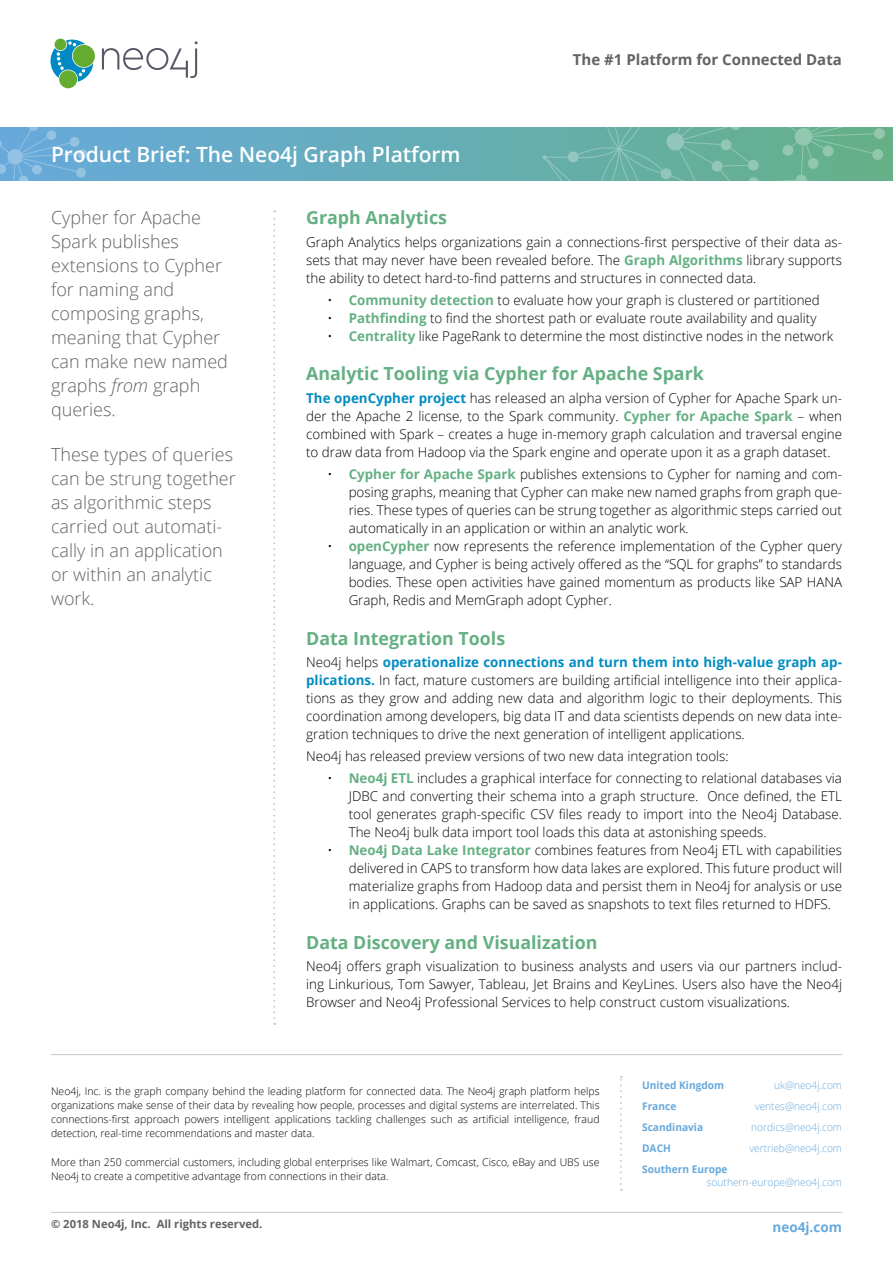
<style>
.page{position:relative;width:893px;height:1263px;background:#fff}
.page>*{position:absolute;margin:0;border:0;box-sizing:border-box;transform-origin:0 0}
.t1{font:600 21px "Open Sans";color:#fff}
.t2{font:300 18px/24px "Open Sans";color:#646363}
.t3{font:700 18px "Open Sans";color:#64b083}
.t4{font:700 15px "Open Sans";color:#646363}
.t5{font:300 13.5px/18px "Open Sans";color:#000;text-align:justify}
.t6{font:700 13.5px "Open Sans";color:#67a8db}
.t7{font:700 11.25px "Open Sans";color:#646363}
.t8{font:300 10.5px/14.1px "Open Sans";color:#000;text-align:justify}
.t9{font:300 10.5px "Open Sans";color:#67a8db}
.t10{font:700 10.5px "Open Sans";color:#67a8db}
.s1{font-style:italic}
.s2{font-weight:700;color:#64b083}
.s3{font-weight:700;color:#008dc2}
.s4{color:#fff}
</style>
<div class="page">
<hr style="left:51px;top:1212px;width:791px;height:1px;background:#c6c6c6">
<hr style="left:51px;top:1054px;width:791px;height:1px;background:#c6c6c6">
<svg style="left:273px;top:210px;width:2px;height:815px"></svg>
<svg style="left:620px;top:1076px;width:2px;height:115px"></svg>
<svg style="left:79px;top:127px;width:814px;height:54px;background:#65acbe"></svg>
<svg style="left:666px;top:133px;width:18px;height:17px"></svg>
<div style="left:661px;top:168px;width:11px;height:11px;background:#92c6ba;border-radius:50%"></div>
<div style="left:874px;top:128px;width:11px;height:11px;background:#92c7aa;border-radius:50%"></div>
<div style="left:872px;top:149px;width:11px;height:11px;background:#92c7aa;border-radius:50%"></div>
<svg style="left:542px;top:127px;width:121px;height:54px;background:#69b0a7"></svg>
<svg style="left:670px;top:127px;width:205px;height:54px;background:#6bb297"></svg>
<div style="left:78px;top:149px;width:9px;height:10px;background:#94c3e0;border-radius:50%"></div>
<div style="left:76px;top:168px;width:10px;height:10px;background:#94c3e0;border-radius:50%"></div>
<svg style="left:0;top:127px;width:79px;height:54px;background:#6fadd9"></svg>
<svg style="left:102px;top:41px;width:96px;height:37px"></svg>
<svg style="left:51px;top:40px;width:42px;height:42px"></svg>
<div style="left:73px;top:45px;width:22px;height:22px;background:#64ab30;border-radius:50%"></div>
<div style="left:59px;top:70px;width:18px;height:18px;background:#64ab30;border-radius:50%"></div>
<div style="left:55px;top:39px;width:11px;height:11px;background:#64ab30;border-radius:50%"></div>
<h1 class="t1" style="left:51px;top:140px;width:411px">Product Brief: The Neo4j Graph Platform</h1>
<p class="t4" style="left:573px;top:49px;width:270px">The #1 Platform for Connected Data</p>
<h2 class="t2" style="left:51px;top:205px;width:178px">Cypher for Apache<br>Spark publishes extensions to Cypher for naming and composing graphs, meaning that Cypher can make new named graphs <span class="s1">from</span> graph queries.</h2>
<h2 class="t2" style="left:51px;top:442px;width:186px">These types of queries can be strung together as algorithmic steps carried out automati&shy;cally in an application or within an analytic work.</h2>
<h2 class="t3" style="left:306px;top:205px;width:142px">Graph Analytics</h2>
<p class="t5" style="left:306px;top:232px;width:537px">Graph Analytics helps organizations gain a connections-first perspective of their data as&shy;sets that may never have been revealed before. The <span class="s2">Graph Algorithms</span> library supports the ability to detect hard-to-find patterns and structures in connected data.</p>
<p class="t5" style="left:327px;top:290px;width:494px">• <span class="s2">Community detection</span> to evaluate how your graph is clustered or partitioned</p>
<p class="t5" style="left:327px;top:308px;width:491px">• <span class="s2">Pathfinding</span> to find the shortest path or evaluate route availability and quality</p>
<p class="t5" style="left:327px;top:326px;width:507px">• <span class="s2">Centrality</span> like PageRank to determine the most distinctive nodes in the network</p>
<h2 class="t3" style="left:306px;top:361px;width:399px">Analytic Tooling via Cypher for Apache Spark</h2>
<p class="t5" style="left:306px;top:388px;width:537px"><span class="s3">The openCypher project</span> has released an alpha version of Cypher for Apache Spark un&shy;der the Apache 2 license, to the Spark community. <span class="s2">Cypher for Apache Spark</span> – when combined with Spark – creates a huge in-memory graph calculation and traversal engine to draw data from Hadoop via the Spark engine and operate upon it as a graph dataset.</p>
<p class="t5" style="left:349px;top:465px;width:495px;text-indent:-21px">• <span class="s2">Cypher for Apache Spark</span> publishes extensions to Cypher for naming and com&shy;posing graphs, meaning that Cypher can make new named graphs from graph que&shy;ries. These types of queries can be strung together as algorithmic steps carried out automatically in an application or within an analytic work.</p>
<p class="t5" style="left:349px;top:537px;width:495px;text-indent:-21px">• <span class="s2">openCypher</span> now represents the reference implementation of the Cypher query language, and Cypher is being actively offered as the “SQL for graphs” to standards bodies. These open activities have gained momentum as products like SAP HANA Graph, Redis and MemGraph adopt Cypher.</p>
<h2 class="t3" style="left:306px;top:625px;width:201px">Data Integration Tools</h2>
<p class="t5" style="left:306px;top:652px;width:537px">Neo4j helps <span class="s3">operationalize connections and turn them into high-value graph ap&shy;plications.</span> In fact, mature customers are building artificial intelligence into their applica&shy;tions as they grow and adding new data and algorithm logic to their deployments. This coordination among developers, big data IT and data scientists depends on new data inte&shy;gration techniques to drive the next generation of intelligent applications.</p>
<p class="t5" style="left:306px;top:747px;width:424px">Neo4j has released preview versions of two new data integration tools:</p>
<p class="t5" style="left:349px;top:769px;width:495px;text-indent:-21px">• <span class="s2">Neo4j ETL</span> includes a graphical interface for connecting to relational databases via JDBC and converting their schema into a graph structure. Once defined, the ETL tool generates graph-specific CSV files ready to import into the Neo4j Database.<br>The Neo4j bulk data import tool loads this data at astonishing speeds.</p>
<p class="t5" style="left:349px;top:841px;width:495px;text-indent:-21px">• <span class="s2">Neo4j Data Lake Integrator</span> combines features from Neo4j ETL with capabilities delivered in CAPS to transform how data lakes are explored. This future product will materialize graphs from Hadoop data and persist them in Neo4j for analysis or use in applications. Graphs can be saved as snapshots to text files returned to HDFS.</p>
<h2 class="t3" style="left:306px;top:930px;width:293px">Data Discovery and Visualization</h2>
<p class="t5" style="left:306px;top:957px;width:537px">Neo4j offers graph visualization to business analysts and users via our partners includ&shy;ing Linkurious, Tom Sawyer, Tableau, Jet Brains and KeyLines. Users also have the Neo4j Browser and Neo4j Professional Services to help construct custom visualizations.</p>
<p class="t8" style="left:51px;top:1084px;width:550px">Neo4j, Inc. is the graph company behind the leading platform for connected data. The Neo4j graph platform helps organizations make sense of their data by revealing how people, processes and digital systems are interrelated. This connections-first approach powers intelligent applications tackling challenges such as artificial intelligence, fraud detection, real-time recommendations and master data.</p>
<p class="t8" style="left:51px;top:1154px;width:550px">More than 250 commercial customers, including global enterprises like Walmart, Comcast, Cisco, eBay and UBS use<br>Neo4j to create a competitive advantage from connections in their data.</p>
<p class="t7" style="left:51px;top:1216px;width:213px">© 2018 Neo4j, Inc. All rights reserved.</p>
<p class="t10" style="left:642px;top:1077px;width:84px">United Kingdom</p>
<p class="t9" style="left:774px;top:1078px;width:69px">uk@neo4j.com</p>
<p class="t10" style="left:642px;top:1099px;width:36px">France</p>
<p class="t9" style="left:755px;top:1099px;width:88px">ventes@neo4j.com</p>
<p class="t10" style="left:642px;top:1120px;width:63px">Scandinavia</p>
<p class="t9" style="left:751px;top:1120px;width:92px">nordics@neo4j.com</p>
<p class="t10" style="left:642px;top:1141px;width:30px">DACH</p>
<p class="t9" style="left:749px;top:1141px;width:94px">vertrieb@neo4j.com</p>
<p class="t10" style="left:642px;top:1162px;width:87px">Southern Europe</p>
<p class="t9" style="left:707px;top:1175px;width:137px">southern-europe@neo4j.com</p>
<p class="t6" style="left:734px;top:1218px;width:109px"><span class="s4">www.</span>neo4j.com</p>
</div>
